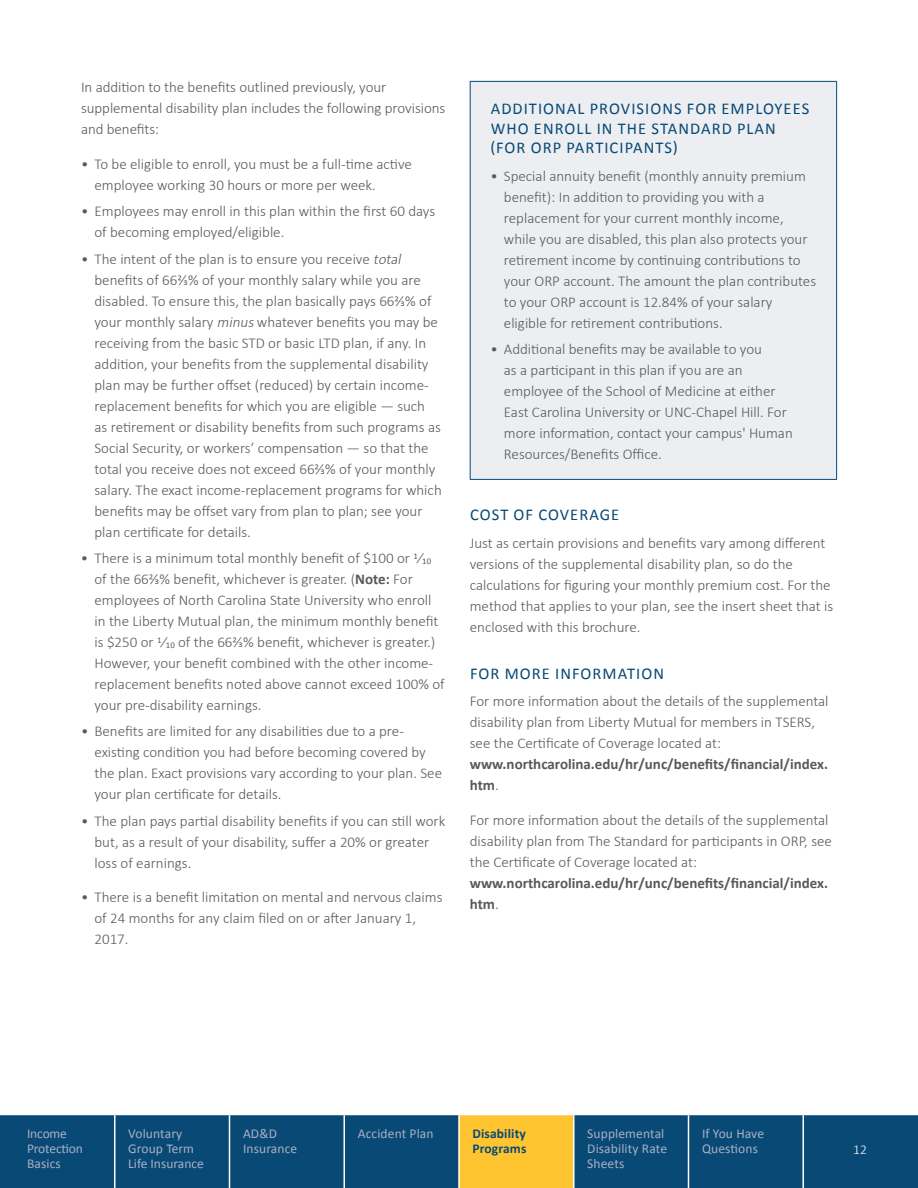
<style>
.page{position:relative;width:918px;height:1188px;background:#fff}
.page>*{position:absolute;margin:0;border:0;box-sizing:border-box;transform-origin:0 0}
.t1{font:16.5px/19.5px "Calibri";letter-spacing:.065em;color:#084975}
.t2{font:300 15px/21px "Calibri";color:#58595b}
.t3{font:700 15px/21px "Calibri";color:#58595b}
.t4{font:13.5px/15px "Calibri";letter-spacing:.01em;color:#aab0c5}
.t5{font:13.5px/15px "Calibri";letter-spacing:-.01em;color:#aab0c5}
.t6{font:700 13.5px/15px "Calibri";letter-spacing:.01em;color:#084975}
.t7{font:300 13.5px "Calibri";color:#fff}
.s1{font-style:italic}
.s2{font-weight:400;font-size:8.7px}
.s3{font-weight:700}
.s4{font-weight:300}
</style>
<div class="page">
<div style="left:0;top:1115px;width:918px;height:73px;background:#084975"></div>
<div style="left:230px;top:1115px;width:572px;height:73px;background:#084975"></div>
<div style="left:459px;top:1114px;width:115px;height:74px;background:#ffc530"></div>
<hr style="left:459px;top:1114px;width:115px;height:1px;background:#fff">
<hr style="left:344px;top:1115px;width:1px;height:73px;background:#fff">
<hr style="left:458px;top:1115px;width:2px;height:73px;background:#fff">
<hr style="left:573px;top:1115px;width:1px;height:73px;background:#fff">
<hr style="left:688px;top:1115px;width:1px;height:73px;background:#fff">
<hr style="left:802px;top:1115px;width:2px;height:73px;background:#fff">
<hr style="left:114px;top:1115px;width:2px;height:73px;background:#fff">
<hr style="left:229px;top:1115px;width:1px;height:73px;background:#fff">
<div style="left:470px;top:81px;width:367px;height:398px;background:#eceef2"></div>
<hr style="left:470px;top:82px;width:1px;height:397px;background:#084975">
<hr style="left:470px;top:81px;width:367px;height:1px;background:#084975">
<hr style="left:836px;top:82px;width:1px;height:397px;background:#084975">
<hr style="left:470px;top:479px;width:367px;height:1px;background:#084975">
<p class="t2" style="left:81px;top:76px;width:366px">In addition to the benefits outlined previously, your supplemental disability plan includes the following provisions and benefits:</p>
<p class="t2" style="left:94px;top:153px;width:319px;text-indent:-14px">• To be eligible to enroll, you must be a full-time active employee working 30 hours or more per week.</p>
<p class="t2" style="left:94px;top:200px;width:342px;text-indent:-14px">• Employees may enroll in this plan within the first 60 days of becoming employed/eligible.</p>
<p class="t2" style="left:94px;top:247px;width:349px;text-indent:-13px">• The intent of the plan is to ensure you receive <span class="s1">total </span>benefits of 66⅔% of your monthly salary while you are disabled. To ensure this, the plan basically pays 66⅔% of your monthly salary <span class="s1">minus</span> whatever benefits you may be receiving from the basic STD or basic LTD plan, if any. In addition, your benefits from the supplemental disability plan may be further offset (reduced) by certain income&shy;replacement benefits for which you are eligible — such<br>as retirement or disability benefits from such programs as Social Security, or workers’ compensation — so that the total you receive does not exceed 66⅔% of your monthly salary. The exact income-replacement programs for which benefits may be offset vary from plan to plan; see your plan certificate for details.</p>
<p class="t2" style="left:94px;top:547px;width:352px;text-indent:-14px">• There is a minimum total monthly benefit of $100 or <sup>1</sup>⁄<span class="s2">10 </span>of the 66⅔% benefit, whichever is greater. (<span class="s3">Note:</span> For employees of North Carolina State University who enroll in the Liberty Mutual plan, the minimum monthly benefit is $250 or <sup>1</sup>⁄<span class="s2">10</span> of the 66⅔% benefit, whichever is greater.)<br>However, your benefit combined with the other income&shy;replacement benefits noted above cannot exceed 100% of your pre-disability earnings.</p>
<p class="t2" style="left:95px;top:720px;width:349px;text-indent:-14px">• Benefits are limited for any disabilities due to a pre&shy;existing condition you had before becoming covered by the plan. Exact provisions vary according to your plan. See your plan certificate for details.</p>
<p class="t2" style="left:95px;top:810px;width:352px;text-indent:-14px">• The plan pays partial disability benefits if you can still work but, as a result of your disability, suffer a 20% or greater loss of earnings.</p>
<p class="t2" style="left:95px;top:886px;width:350px;text-indent:-14px">• There is a benefit limitation on mental and nervous claims of 24 months for any claim filed on or after January 1,<br>2017.</p>
<p class="t1" style="left:490px;top:99px;width:320px">ADDITIONAL PROVISIONS FOR EMPLOYEES<br>WHO ENROLL IN THE STANDARD PLAN (FOR ORP PARTICIPANTS)</p>
<p class="t2" style="left:504px;top:165px;width:314px;text-indent:-14px">• Special annuity benefit (monthly annuity premium benefit): In addition to providing you with a replacement for your current monthly income, while you are disabled, this plan also protects your retirement income by continuing contributions to your ORP account. The amount the plan contributes to your ORP account is 12.84% of your salary eligible for retirement contributions.</p>
<p class="t2" style="left:504px;top:338px;width:290px;text-indent:-14px">• Additional benefits may be available to you<br>as a participant in this plan if you are an employee of the School of Medicine at either East Carolina University or UNC-Chapel Hill. For more information, contact your campus' Human Resources/Benefits Office.</p>
<p class="t1" style="left:470px;top:505px;width:151px">COST OF COVERAGE</p>
<p class="t2" style="left:470px;top:532px;width:365px">Just as certain provisions and benefits vary among different versions of the supplemental disability plan, so do the calculations for figuring your monthly premium cost. For the method that applies to your plan, see the insert sheet that is enclosed with this brochure.</p>
<p class="t1" style="left:470px;top:663px;width:195px">FOR MORE INFORMATION</p>
<p class="t2" style="left:470px;top:690px;width:360px">For more information about the details of the supplemental disability plan from Liberty Mutual for members in TSERS, see the Certificate of Coverage located at:</p>
<p class="t3" style="left:470px;top:754px;width:360px">www.northcarolina.edu/hr/unc/benefits/financial/index. htm<span class="s4">.</span></p>
<p class="t2" style="left:470px;top:809px;width:364px">For more information about the details of the supplemental disability plan from The Standard for participants in ORP, see the Certificate of Coverage located at:</p>
<p class="t3" style="left:470px;top:872px;width:360px">www.northcarolina.edu/hr/unc/benefits/financial/index. htm<span class="s4">.</span></p>
<p class="t5" style="left:27px;top:1126px;width:58px">Income<br>Protection<br>Basics</p>
<p class="t4" style="left:128px;top:1126px;width:77px">Voluntary<br>Group Term<br>Life Insurance</p>
<p class="t4" style="left:243px;top:1126px;width:56px">AD&amp;D<br>Insurance</p>
<p class="t4" style="left:358px;top:1126px;width:77px">Accident Plan</p>
<p class="t6" style="left:472px;top:1126px;width:55px">Disability<br>Programs</p>
<p class="t4" style="left:587px;top:1126px;width:81px">Supplemental<br>Disability Rate<br>Sheets</p>
<p class="t4" style="left:702px;top:1126px;width:64px">If You Have<br>Questions</p>
<p class="t7" style="left:853px;top:1142px;width:15px">12</p>
</div>
